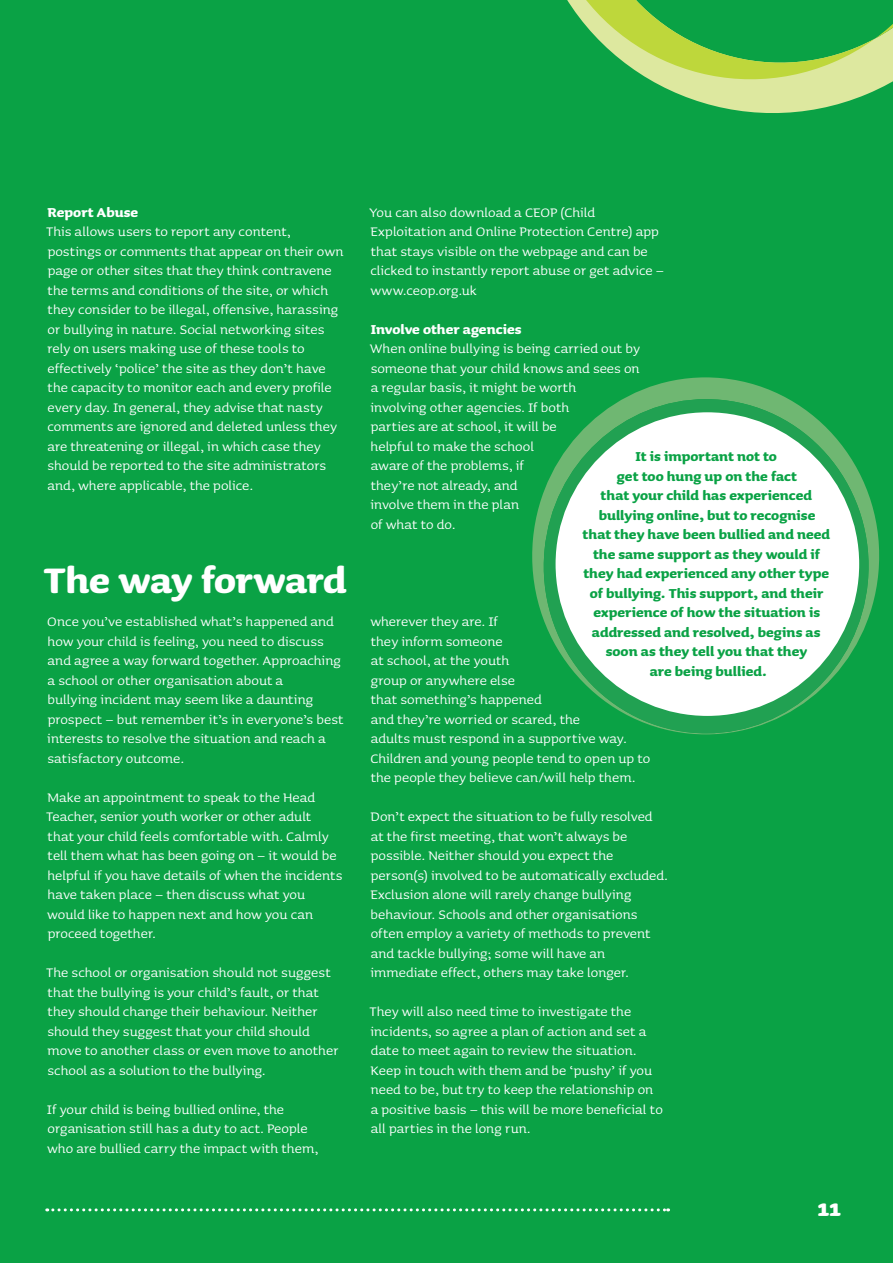
<style>
.page{position:relative;width:893px;height:1263px;background:#0aa245}
.page>*{position:absolute;margin:0;border:0;box-sizing:border-box;transform-origin:0 0}
.t1{font:700 45px "Sauna Pro";letter-spacing:-.01em;color:#fff}
.t2{font:700 30px "Sauna Pro";color:#fff}
.t3{font:16.5px/19.5px "Sauna Pro";color:#fff}
.t4{font:700 16.5px/19.5px "Sauna Pro";color:#0aa245;text-align:center}
.t5{font:700 16.5px "Sauna Pro";color:#fff}
</style>
<div class="page">
<svg style="left:47px;top:1208px;width:622px;height:3px"></svg>
<svg style="left:724px;top:108px;width:98px;height:5px"></svg>
<svg style="left:567px;top:0;width:326px;height:108px"></svg>
<svg style="left:532px;top:377px;width:348px;height:357px"></svg>
<svg style="left:536px;top:399px;width:340px;height:334px"></svg>
<div style="left:556px;top:412px;width:303px;height:304px;background:#fff;border-radius:50%"></div>
<p class="t5" style="left:48px;top:202px;width:92px">Report Abuse</p>
<p class="t3" style="left:46px;top:222px;width:299px">This allows users to report any content, postings or comments that appear on their own page or other sites that they think contravene the terms and conditions of the site, or which they consider to be illegal, offensive, harassing or bullying in nature. Social networking sites rely on users making use of these tools to effectively ‘police’ the site as they don’t have the capacity to monitor each and every profile every day. In general, they advise that nasty comments are ignored and deleted unless they are threatening or illegal, in which case they should be reported to the site administrators and, where applicable, the police.</p>
<h1 class="t1" style="left:44px;top:554px;width:304px">The way forward</h1>
<p class="t3" style="left:47px;top:612px;width:298px">Once you’ve established what’s happened and how your child is feeling, you need to discuss and agree a way forward together. Approaching a school or other organisation about a<br>bullying incident may seem like a daunting prospect – but remember it’s in everyone’s best interests to resolve the situation and reach a satisfactory outcome.</p>
<p class="t3" style="left:46px;top:787px;width:298px">Make an appointment to speak to the Head Teacher, senior youth worker or other adult<br>that your child feels comfortable with. Calmly tell them what has been going on – it would be helpful if you have details of when the incidents have taken place – then discuss what you would like to happen next and how you can proceed together.</p>
<p class="t3" style="left:46px;top:963px;width:294px">The school or organisation should not suggest that the bullying is your child’s fault, or that they should change their behaviour. Neither should they suggest that your child should move to another class or even move to another school as a solution to the bullying.</p>
<p class="t3" style="left:47px;top:1099px;width:273px">If your child is being bullied online, the organisation still has a duty to act. People who are bullied carry the impact with them,</p>
<p class="t3" style="left:370px;top:202px;width:296px">You can also download a CEOP (Child Exploitation and Online Protection Centre) app that stays visible on the webpage and can be clicked to instantly report abuse or get advice – www.ceop.org.uk</p>
<p class="t5" style="left:371px;top:319px;width:152px">Involve other agencies</p>
<p class="t3" style="left:370px;top:339px;width:272px">When online bullying is being carried out by someone that your child knows and sees on a regular basis, it might be worth<br>involving other agencies. If both<br>parties are at school, it will be<br>helpful to make the school<br>aware of the problems, if<br>they’re not already, and<br>involve them in the plan<br>of what to do.</p>
<p class="t4" style="left:583px;top:447px;width:249px">It is important not to<br>get too hung up on the fact<br>that your child has experienced bullying online, but to recognise that they have been bullied and need the same support as they would if they had experienced any other type of bullying. This support, and their experience of how the situation is addressed and resolved, begins as soon as they tell you that they<br>are being bullied.</p>
<p class="t3" style="left:370px;top:612px;width:281px">wherever they are. If<br>they inform someone<br>at school, at the youth<br>group or anywhere else<br>that something’s happened<br>and they’re worried or scared, the<br>adults must respond in a supportive way.<br>Children and young people tend to open up to the people they believe can/will help them.</p>
<p class="t3" style="left:370px;top:807px;width:299px">Don’t expect the situation to be fully resolved at the first meeting, that won’t always be possible. Neither should you expect the person(s) involved to be automatically excluded.<br>Exclusion alone will rarely change bullying behaviour. Schools and other organisations often employ a variety of methods to prevent and tackle bullying; some will have an immediate effect, others may take longer.</p>
<p class="t3" style="left:369px;top:1002px;width:295px">They will also need time to investigate the incidents, so agree a plan of action and set a date to meet again to review the situation.<br>Keep in touch with them and be ‘pushy’ if you need to be, but try to keep the relationship on a positive basis – this will be more beneficial to all parties in the long run.</p>
<h2 class="t2" style="left:817px;top:1189px;width:25px">11</h2>
</div>
